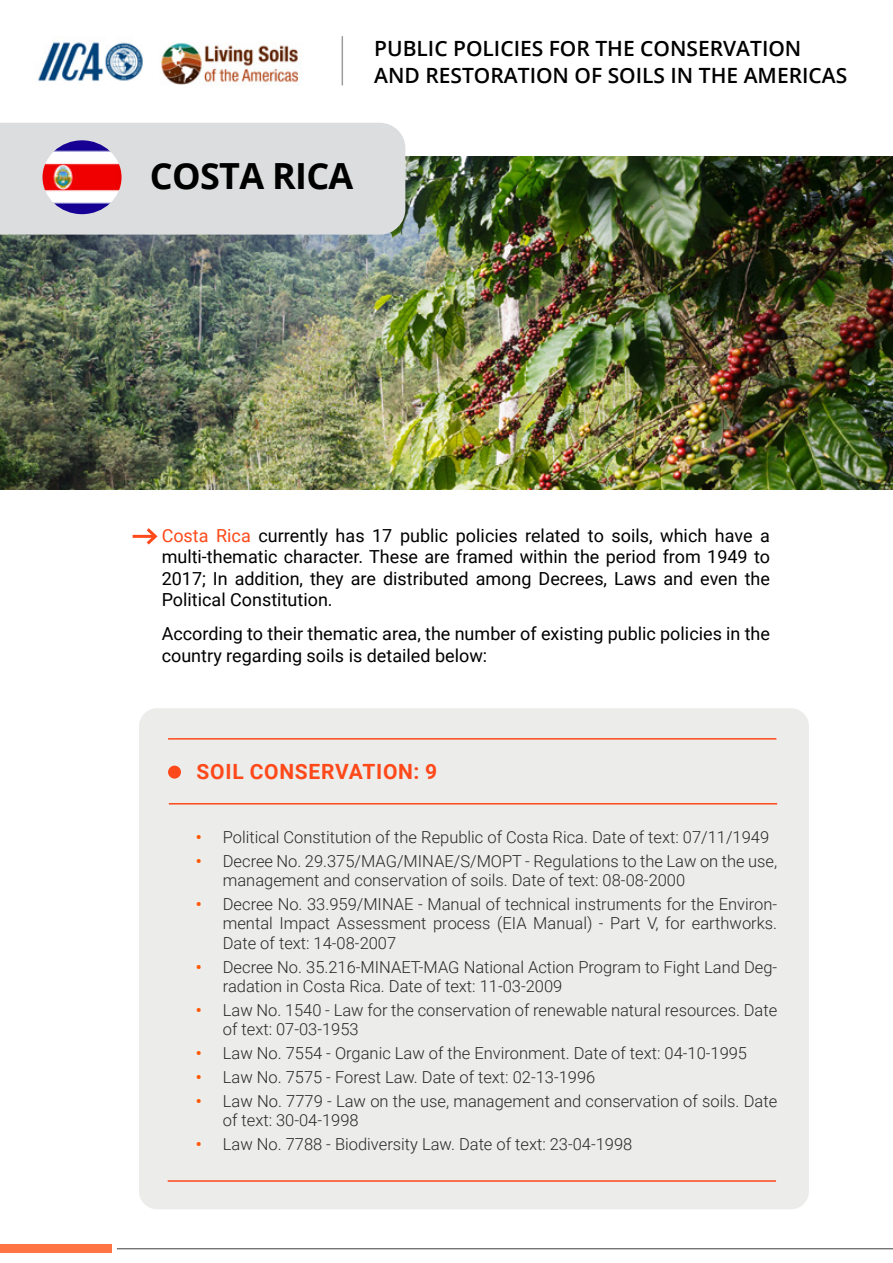
<style>
.page{position:relative;width:893px;height:1263px;background:#fff}
.page>*{position:absolute;margin:0;border:0;box-sizing:border-box;transform-origin:0 0}
.t1{font:700 36px "Open Sans";letter-spacing:-.02em;color:#000}
.t2{font:600 21px/27px "Open Sans";color:#000}
.t3{font:700 21px "Roboto";letter-spacing:.035em;color:#fe491a}
.t4{font:18px/21.6px "Roboto";color:#000;text-align:justify}
.t5{font:300 16.5px/19.5px "Roboto";color:#292829}
.s1{color:#fe491a}
.s2{font-weight:700;color:#ff5700}
</style>
<div class="page">
<hr style="left:117px;top:1248px;width:776px;height:1px;background:#3e3e3e">
<div style="left:0;top:1244px;width:112px;height:8px;background:#fe7443"></div>
<img style="left:160px;top:43px;width:142px;height:42px">
<img style="left:38px;top:42px;width:105px;height:39px">
<hr style="left:342px;top:36px;width:1px;height:49px;background:#000">
<img style="left:0;top:156px;width:893px;height:333px">
<div style="left:0;top:123px;width:405px;height:112px;background:#dcddde"></div>
<hr style="left:133px;top:535px;width:22px;height:3px;background:#fe491a">
<svg style="left:143px;top:528px;width:15px;height:17px"></svg>
<img style="left:43px;top:140px;width:79px;height:74px">
<div style="left:139px;top:708px;width:670px;height:501px;background:#ececeb;border-radius:18px"></div>
<hr style="left:169px;top:803px;width:608px;height:1px;background:#fe491a">
<hr style="left:168px;top:738px;width:608px;height:2px;background:#fe491a">
<hr style="left:168px;top:1180px;width:608px;height:2px;background:#fe491a">
<div style="left:168px;top:766px;width:13px;height:12px;background:#fe491a;border-radius:50%"></div>
<p class="t2" style="left:374px;top:35px;width:475px">PUBLIC POLICIES FOR THE CONSERVATION<br>AND RESTORATION OF SOILS IN THE AMERICAS</p>
<h1 class="t1" style="left:150px;top:151px;width:205px">COSTA RICA</h1>
<p class="t4" style="left:162px;top:524px;width:610px"><span class="s1">Costa Rica</span> currently has 17 public policies related to soils, which have a multi-thematic character. These are framed within the period from 1949 to 2017; In addition, they are distributed among Decrees, Laws and even the Political Constitution.</p>
<p class="t4" style="left:162px;top:622px;width:610px">According to their thematic area, the number of existing public policies in the country regarding soils is detailed below:</p>
<p class="t3" style="left:197px;top:757px;width:242px">SOIL CONSERVATION: 9</p>
<p class="t5" style="left:196px;top:827px;width:575px"><span class="s2">•</span> Political Constitution of the Republic of Costa Rica. Date of text: 07/11/1949</p>
<p class="t5" style="left:223px;top:850px;width:556px;text-indent:-27px"><span class="s2">•</span> Decree No. 29.375/MAG/MINAE/S/MOPT - Regulations to the Law on the use, management and conservation of soils. Date of text: 08-08-2000</p>
<p class="t5" style="left:223px;top:894px;width:556px;text-align:justify;text-indent:-27px"><span class="s2">•</span> Decree No. 33.959/MINAE - Manual of technical instruments for the Environ&shy;mental Impact Assessment process (EIA Manual) - Part V, for earthworks.<br>Date of text: 14-08-2007</p>
<p class="t5" style="left:223px;top:956px;width:556px;text-indent:-27px"><span class="s2">•</span> Decree No. 35.216-MINAET-MAG National Action Program to Fight Land Deg&shy;radation in Costa Rica. Date of text: 11-03-2009</p>
<p class="t5" style="left:223px;top:1000px;width:556px;text-indent:-27px"><span class="s2">•</span> Law No. 1540 - Law for the conservation of renewable natural resources. Date of text: 07-03-1953</p>
<p class="t5" style="left:196px;top:1043px;width:553px"><span class="s2">•</span> Law No. 7554 - Organic Law of the Environment. Date of text: 04-10-1995</p>
<p class="t5" style="left:196px;top:1067px;width:401px"><span class="s2">•</span> Law No. 7575 - Forest Law. Date of text: 02-13-1996</p>
<p class="t5" style="left:223px;top:1090px;width:556px;text-indent:-27px"><span class="s2">•</span> Law No. 7779 - Law on the use, management and conservation of soils. Date of text: 30-04-1998</p>
<p class="t5" style="left:196px;top:1134px;width:438px"><span class="s2">•</span> Law No. 7788 - Biodiversity Law. Date of text: 23-04-1998</p>
</div>
